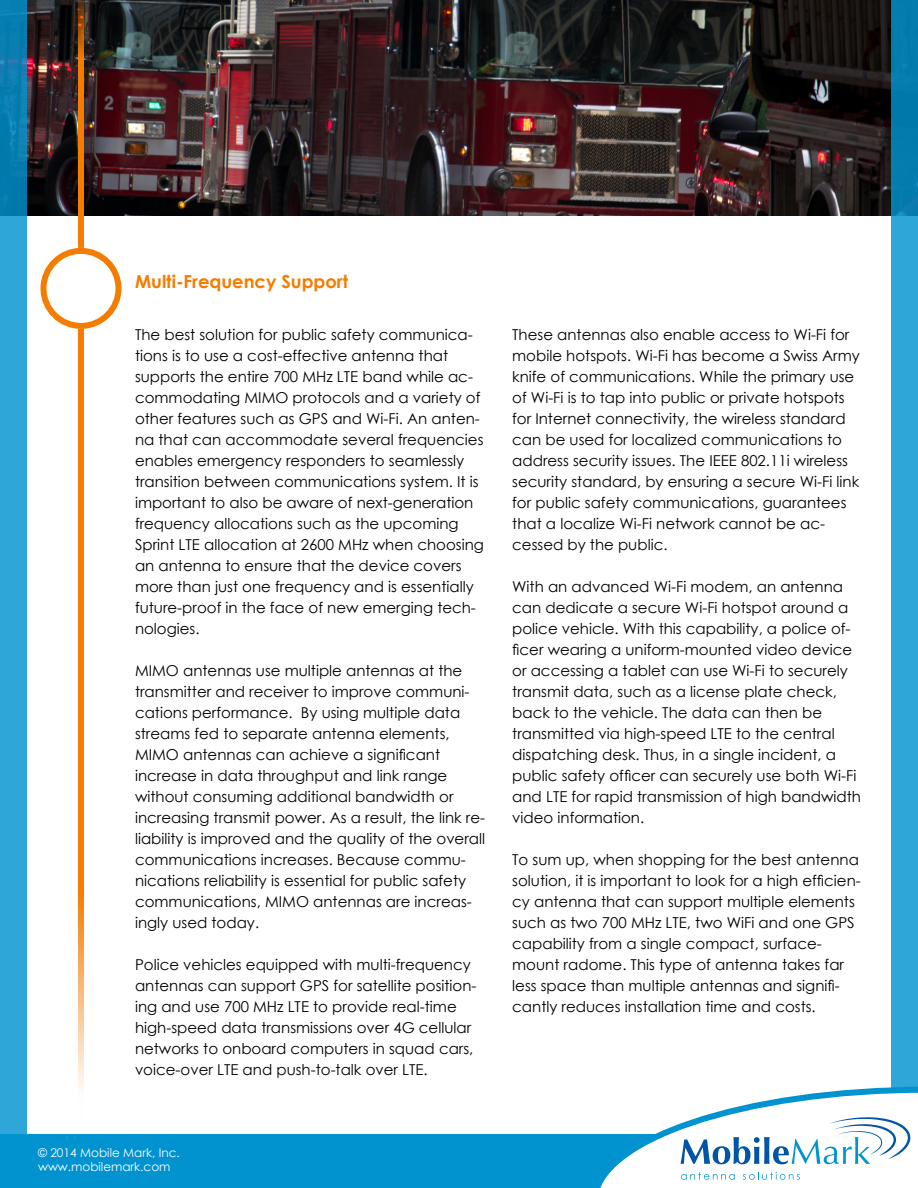
<style>
.page{position:relative;width:918px;height:1188px;background:#fff}
.page>*{position:absolute;margin:0;border:0;box-sizing:border-box;transform-origin:0 0}
.Body_text{font:700 18px "Century Gothic";color:#f47c00}
.Body_text-2{font:15px/21px "Century Gothic";color:#000}
.t1{font:12px "Century Gothic";color:#fff}
</style>
<div class="page">
<div style="left:40px;top:248px;width:82px;height:81px;border:6px solid #f47c00;border-radius:50%"></div>
<div style="left:0;top:1134px;width:918px;height:54px;background:#0093d0"></div>
<img style="left:27px;top:0;width:864px;height:216px">
<svg style="left:78px;top:0;width:6px;height:248px"></svg>
<svg style="left:78px;top:329px;width:6px;height:761px;background:#f58c1f"></svg>
<svg style="left:0;top:0;width:27px;height:1134px;background:#269ed0"></svg>
<svg style="left:891px;top:0;width:27px;height:1084px;background:#259dcf"></svg>
<svg style="left:600px;top:1084px;width:318px;height:104px"></svg>
<p class="Body_text" style="left:135px;top:268px;width:215px">Multi-Frequency Support</p>
<p class="Body_text-2" style="left:135px;top:324px;width:351px">The best solution for public safety communica&shy;tions is to use a cost-effective antenna that supports the entire 700 MHz LTE band while ac&shy;commodating MIMO protocols and a variety of other features such as GPS and Wi-Fi. An anten&shy;na that can accommodate several frequencies enables emergency responders to seamlessly transition between communications system. It is important to also be aware of next-generation frequency allocations such as the upcoming Sprint LTE allocation at 2600 MHz when choosing an antenna to ensure that the device covers more than just one frequency and is essentially future-proof in the face of new emerging tech&shy;nologies.</p>
<p class="Body_text-2" style="left:135px;top:660px;width:352px">MIMO antennas use multiple antennas at the transmitter and receiver to improve communi&shy;cations performance. By using multiple data streams fed to separate antenna elements, MIMO antennas can achieve a significant increase in data throughput and link range without consuming additional bandwidth or increasing transmit power. As a result, the link re&shy;liability is improved and the quality of the overall communications increases. Because commu&shy;nications reliability is essential for public safety communications, MIMO antennas are increas&shy;ingly used today.</p>
<p class="Body_text-2" style="left:135px;top:954px;width:343px">Police vehicles equipped with multi-frequency antennas can support GPS for satellite position&shy;ing and use 700 MHz LTE to provide real-time high-speed data transmissions over 4G cellular networks to onboard computers in squad cars, voice-over LTE and push-to-talk over LTE.</p>
<p class="t1" style="left:38px;top:1144px;width:143px">© 2014 Mobile Mark, Inc.</p>
<p class="t1" style="left:38px;top:1158px;width:134px">www.mobilemark.com</p>
<p class="Body_text-2" style="left:512px;top:324px;width:349px">These antennas also enable access to Wi-Fi for mobile hotspots. Wi-Fi has become a Swiss Army knife of communications. While the primary use of Wi-Fi is to tap into public or private hotspots for Internet connectivity, the wireless standard can be used for localized communications to address security issues. The IEEE 802.11i wireless security standard, by ensuring a secure Wi-Fi link for public safety communications, guarantees that a localize Wi-Fi network cannot be ac&shy;cessed by the public.</p>
<p class="Body_text-2" style="left:512px;top:576px;width:350px">With an advanced Wi-Fi modem, an antenna can dedicate a secure Wi-Fi hotspot around a police vehicle. With this capability, a police of&shy;ficer wearing a uniform-mounted video device or accessing a tablet can use Wi-Fi to securely transmit data, such as a license plate check, back to the vehicle. The data can then be transmitted via high-speed LTE to the central dispatching desk. Thus, in a single incident, a public safety officer can securely use both Wi-Fi and LTE for rapid transmission of high bandwidth video information.</p>
<p class="Body_text-2" style="left:512px;top:849px;width:350px">To sum up, when shopping for the best antenna solution, it is important to look for a high efficien&shy;cy antenna that can support multiple elements such as two 700 MHz LTE, two WiFi and one GPS capability from a single compact, surface&shy;mount radome. This type of antenna takes far less space than multiple antennas and signifi&shy;cantly reduces installation time and costs.</p>
</div>
